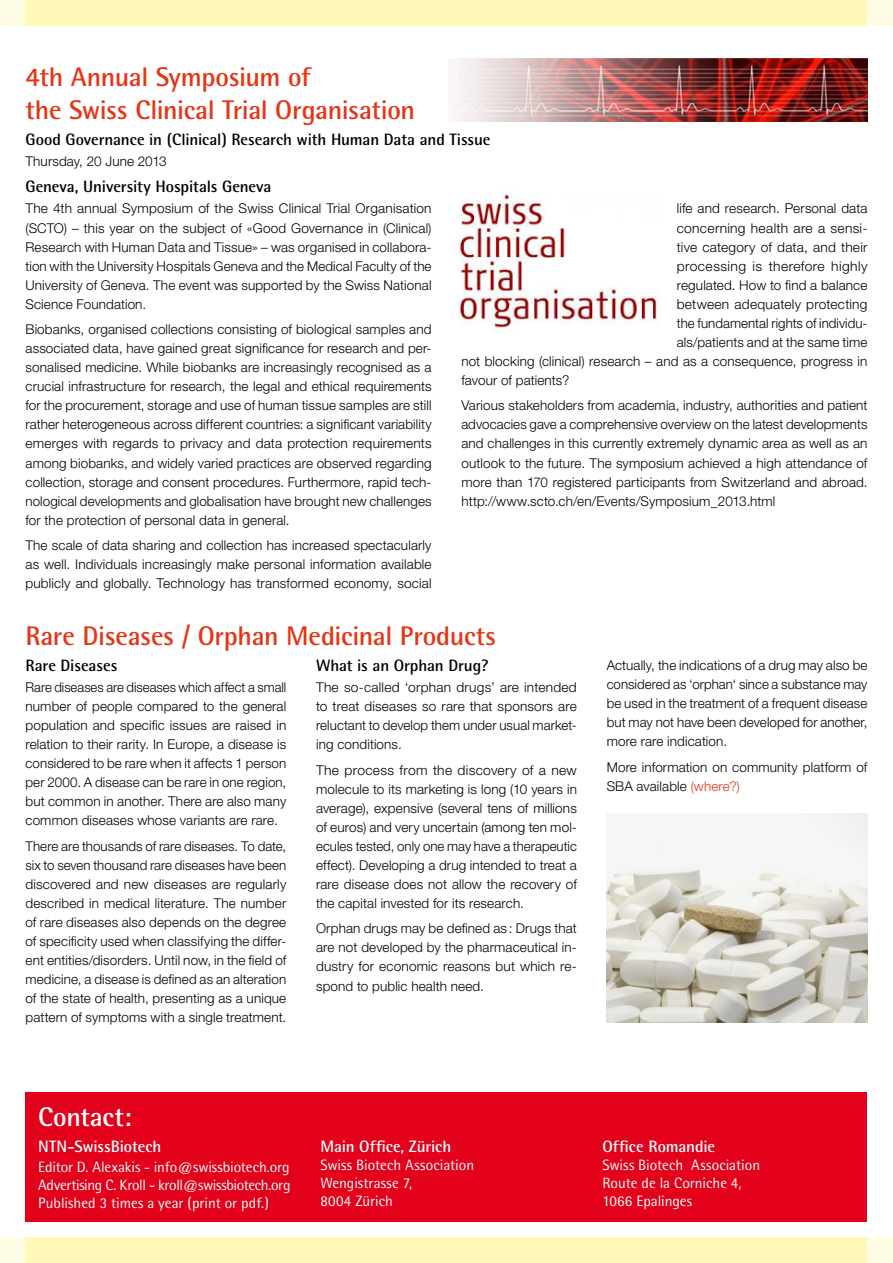
<style>
.page{position:relative;width:893px;height:1263px;background:#fff}
.page>*{position:absolute;margin:0;border:0;box-sizing:border-box;transform-origin:0 0}
.t1{font:700 27px/32.4px "Rotis Semi Sans";letter-spacing:-.015em;color:#e53517}
.t2{font:700 27px "Rotis Semi Sans";letter-spacing:-.005em;color:#fff}
.t3{font:700 16.5px "Rotis Semi Sans";letter-spacing:-.005em;color:#000}
.t4{font:700 16.5px "Rotis Semi Sans";letter-spacing:-.005em;color:#fff}
.t5{font:15px/18px "Rotis Semi Sans";color:#fff}
.t6{font:300 13.5px/19px "Helvetica Neue LT Std";letter-spacing:.01em;color:#000;text-align:justify}
.t7{font:300 13.5px "Helvetica Neue LT Std";letter-spacing:.03em;color:#000}
.s1{color:#e53517}
</style>
<div class="page">
<div style="left:0;top:0;width:893px;height:25px;background:#fffce4"></div>
<div style="left:0;top:1237px;width:893px;height:26px;background:#fffce4"></div>
<div style="left:26px;top:0;width:841px;height:25px;background:#fff8b7"></div>
<div style="left:26px;top:1237px;width:841px;height:26px;background:#fff8b7"></div>
<img style="left:458px;top:193px;width:201px;height:139px">
<img style="left:607px;top:814px;width:260px;height:209px">
<img style="left:452px;top:58px;width:415px;height:63px">
<div style="left:26px;top:1092px;width:841px;height:130px;background:#e2001a"></div>
<h1 class="t1" style="left:26px;top:61px;width:391px">4th Annual Symposium of<br>the Swiss Clinical Trial Organisation</h1>
<p class="t3" style="left:26px;top:129px;width:466px">Good Governance in (Clinical) Research with Human Data and Tissue</p>
<p class="t6" style="left:26px;top:151px;width:143px">Thursday, 20 June 2013</p>
<p class="t3" style="left:26px;top:177px;width:247px">Geneva, University Hospitals Geneva</p>
<p class="t6" style="left:26px;top:199px;width:408px">The 4th annual Symposium of the Swiss Clinical Trial Organisation (SCTO) – this year on the subject of «Good Governance in (Clinical)<br>Research with Human Data and Tissue» – was organised in collabora&shy;tion with the University Hospitals Geneva and the Medical Faculty of the University of Geneva. The event was supported by the Swiss National Science Foundation.</p>
<p class="t6" style="left:26px;top:320px;width:408px">Biobanks, organised collections consisting of biological samples and associated data, have gained great significance for research and per&shy;sonalised medicine. While biobanks are increasingly recognised as a crucial infrastructure for research, the legal and ethical requirements for the procurement, storage and use of human tissue samples are still rather heterogeneous across different countries: a significant variability emerges with regards to privacy and data protection requirements among biobanks, and widely varied practices are observed regarding collection, storage and consent procedures. Furthermore, rapid tech&shy;nological developments and globalisation have brought new challenges for the protection of personal data in general.</p>
<p class="t6" style="left:26px;top:535px;width:408px">The scale of data sharing and collection has increased spectacularly as well. Individuals increasingly make personal information available publicly and globally. Technology has transformed economy, social</p>
<p class="t6" style="left:677px;top:199px;width:192px">life and research. Personal data</p>
<p class="t6" style="left:677px;top:218px;width:192px">concerning health are a sensi-</p>
<p class="t6" style="left:677px;top:237px;width:192px">tive category of data, and their</p>
<p class="t7" style="left:677px;top:258px;width:192px">processing is therefore highly</p>
<p class="t6" style="left:677px;top:275px;width:192px">regulated. How to find a balance</p>
<p class="t6" style="left:677px;top:294px;width:192px">between adequately protecting</p>
<p class="t6" style="left:677px;top:313px;width:192px">the fundamental rights of individu-</p>
<p class="t6" style="left:677px;top:332px;width:192px">als/patients and at the same time</p>
<p class="t6" style="left:461px;top:351px;width:408px">not blocking (clinical) research – and as a consequence, progress in</p>
<p class="t6" style="left:461px;top:370px;width:109px">favour of patients?</p>
<p class="t6" style="left:461px;top:396px;width:408px">Various stakeholders from academia, industry, authorities and patient advocacies gave a comprehensive overview on the latest developments and challenges in this currently extremely dynamic area as well as an outlook to the future. The symposium achieved a high attendance of more than 170 registered participants from Switzerland and abroad. http://www.scto.ch/en/Events/Symposium_2013.html</p>
<h1 class="t1" style="left:26px;top:619px;width:472px">Rare Diseases / Orphan Medicinal Products</h1>
<p class="t3" style="left:26px;top:655px;width:93px">Rare Diseases</p>
<p class="t6" style="left:26px;top:677px;width:262px">Rare diseases are diseases which affect a small number of people compared to the general population and specific issues are raised in relation to their rarity. In Europe, a disease is considered to be rare when it affects 1 person per 2000. A disease can be rare in one region, but common in another. There are also many common diseases whose variants are rare.</p>
<p class="t6" style="left:26px;top:836px;width:262px">There are thousands of rare diseases. To date, six to seven thousand rare diseases have been discovered and new diseases are regularly described in medical literature. The number of rare diseases also depends on the degree of specificity used when classifying the differ&shy;ent entities/disorders. Until now, in the field of medicine, a disease is defined as an alteration of the state of health, presenting as a unique pattern of symptoms with a single treatment.</p>
<p class="t3" style="left:316px;top:655px;width:174px">What is an Orphan Drug?</p>
<p class="t6" style="left:316px;top:677px;width:262px">The so-called ‘orphan drugs’ are intended to treat diseases so rare that sponsors are reluctant to develop them under usual market&shy;ing conditions.</p>
<p class="t6" style="left:316px;top:760px;width:262px">The process from the discovery of a new molecule to its marketing is long (10 years in average), expensive (several tens of millions of euros) and very uncertain (among ten mol&shy;ecules tested, only one may have a therapeutic effect). Developing a drug intended to treat a rare disease does not allow the recovery of the capital invested for its research.</p>
<p class="t6" style="left:316px;top:919px;width:262px">Orphan drugs may be defined as : Drugs that are not developed by the pharmaceutical in&shy;dustry for economic reasons but which re&shy;spond to public health need.</p>
<p class="t6" style="left:607px;top:655px;width:262px">Actually, the indications of a drug may also be considered as ‘orphan‘ since a substance may be used in the treatment of a frequent disease but may not have been developed for another, more rare indication.</p>
<p class="t6" style="left:607px;top:757px;width:262px">More information on community platform of<br>SBA available <span class="s1">(where?)</span></p>
<h1 class="t2" style="left:38px;top:1100px;width:95px">Contact:</h1>
<p class="t4" style="left:38px;top:1136px;width:125px">NTN-SwissBiotech</p>
<p class="t5" style="left:38px;top:1157px;width:254px;text-align:justify">Editor D. Alexakis - info@swissbiotech.org Advertising C. Kroll - kroll@swissbiotech.org Published 3 times a year (print or pdf.)</p>
<p class="t4" style="left:320px;top:1136px;width:132px">Main Office, Zürich</p>
<p class="t5" style="left:320px;top:1155px;width:155px">Swiss Biotech Association<br>Wengistrasse 7,<br>8004 Zürich</p>
<p class="t4" style="left:602px;top:1136px;width:114px">Office Romandie</p>
<p class="t5" style="left:602px;top:1155px;width:159px">Swiss Biotech Association<br>Route de la Corniche 4,<br>1066 Epalinges</p>
</div>
